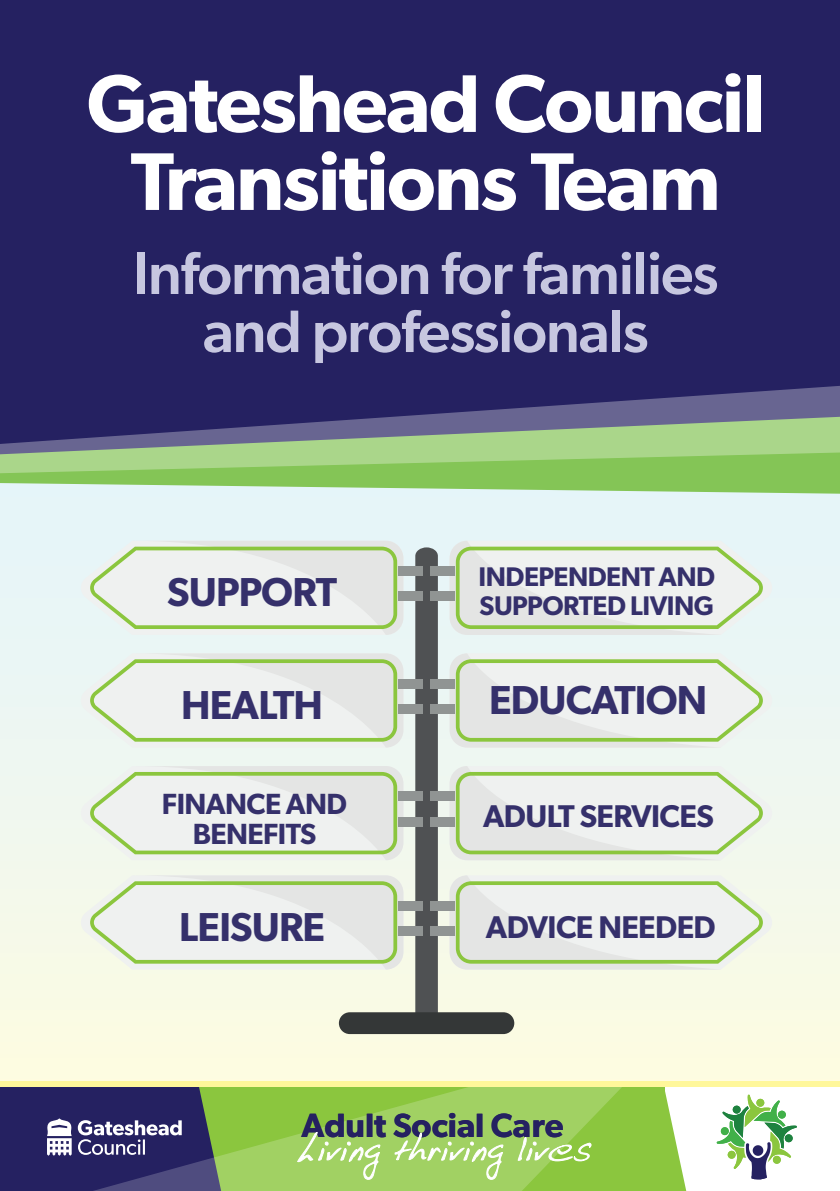
<style>
.page{position:relative;width:840px;height:1191px;background:#fff}
.page>*{position:absolute;margin:0;border:0;box-sizing:border-box;transform-origin:0 0}
.t1{font:600 82px/78px "Gibson";letter-spacing:-.02em;color:#fff;text-align:center}
.t2{font:500 60px/58px "Gibson";letter-spacing:-.02em;color:#c7c7e0;text-align:center}
.t3{font:600 40.4px "Gibson";letter-spacing:-.02em;color:#35306b}
.t4{font:600 33.6px "Gibson";color:#252161}
.t5{font:600 31.6px "Gibson";letter-spacing:-.02em;color:#35306b}
.t6{font:600 29.2px/29.2px "Gibson";letter-spacing:-.02em;color:#35306b;text-align:center}
.t7{font:600 27px/29.2px "Gibson";letter-spacing:-.02em;color:#35306b}
</style>
<div class="page">
<div style="left:0;top:57px;width:839px;height:1029px;background:#f2f8ed"></div>
<svg style="left:415px;top:547px;width:22px;height:465px;background:#555759"></svg>
<div style="left:339px;top:1012px;width:175px;height:22px;background:#343737;border-radius:11px"></div>
<svg style="left:449px;top:541px;width:322px;height:94px"></svg>
<svg style="left:81px;top:541px;width:322px;height:94px"></svg>
<div style="left:397px;top:566px;width:25px;height:9px;background:#909493"></div>
<div style="left:397px;top:592px;width:25px;height:9px;background:#909493"></div>
<div style="left:430px;top:566px;width:25px;height:9px;background:#909493"></div>
<div style="left:430px;top:592px;width:25px;height:9px;background:#909493"></div>
<svg style="left:449px;top:653px;width:314px;height:94px"></svg>
<svg style="left:90px;top:653px;width:313px;height:94px"></svg>
<div style="left:397px;top:679px;width:25px;height:9px;background:#909493"></div>
<div style="left:397px;top:704px;width:25px;height:10px;background:#909493"></div>
<div style="left:430px;top:679px;width:25px;height:9px;background:#909493"></div>
<div style="left:430px;top:704px;width:25px;height:10px;background:#909493"></div>
<svg style="left:449px;top:766px;width:314px;height:94px"></svg>
<svg style="left:90px;top:766px;width:313px;height:94px"></svg>
<div style="left:397px;top:791px;width:25px;height:10px;background:#909493"></div>
<div style="left:397px;top:817px;width:25px;height:9px;background:#909493"></div>
<div style="left:430px;top:791px;width:25px;height:10px;background:#909493"></div>
<div style="left:430px;top:817px;width:25px;height:9px;background:#909493"></div>
<svg style="left:449px;top:875px;width:314px;height:94px"></svg>
<svg style="left:90px;top:875px;width:313px;height:94px"></svg>
<div style="left:397px;top:901px;width:25px;height:9px;background:#909493"></div>
<div style="left:397px;top:926px;width:25px;height:9px;background:#909493"></div>
<div style="left:430px;top:901px;width:25px;height:9px;background:#909493"></div>
<div style="left:430px;top:926px;width:25px;height:9px;background:#909493"></div>
<svg style="left:716px;top:1094px;width:80px;height:85px"></svg>
<div style="left:0;top:1086px;width:198px;height:105px;background:#252161"></div>
<svg style="left:52px;top:1086px;width:465px;height:105px;background:#90bf56"></svg>
<svg style="left:296px;top:1131px;width:84px;height:49px;background:#aed779"></svg>
<svg style="left:394px;top:1132px;width:109px;height:48px;background:#aed779"></svg>
<svg style="left:517px;top:1086px;width:168px;height:105px;background:#9bce59"></svg>
<svg style="left:47px;top:1118px;width:25px;height:37px"></svg>
<svg style="left:78px;top:1086px;width:143px;height:105px"></svg>
<div style="left:0;top:0;width:839px;height:481px;background:#252161"></div>
<div style="left:0;top:1081px;width:839px;height:5px;background:#fff79a"></div>
<svg style="left:0;top:473px;width:839px;height:21px;fill:#84c556"></svg>
<svg style="left:0;top:386px;width:839px;height:87px"></svg>
<h1 class="t1" style="left:86px;top:63px;width:679px">Gateshead Council<br>Transitions Team</h1>
<p class="t2" style="left:133px;top:243px;width:586px">Information for families and professionals</p>
<p class="t3" style="left:167px;top:568px;width:171px">SUPPORT</p>
<p class="t3" style="left:181px;top:681px;width:143px">HEALTH</p>
<p class="t6" style="left:162px;top:789px;width:187px">FINANCE AND<br>BENEFITS</p>
<p class="t3" style="left:179px;top:903px;width:147px">LEISURE</p>
<p class="t7" style="left:478px;top:561px;width:238px">INDEPENDENT AND<br>SUPPORTED LIVING</p>
<p class="t3" style="left:488px;top:675px;width:220px">EDUCATION</p>
<p class="t5" style="left:483px;top:797px;width:232px">ADULT SERVICES</p>
<p class="t5" style="left:485px;top:908px;width:231px">ADVICE NEEDED</p>
<p class="t4" style="left:301px;top:1105px;width:263px">Adult Social Care</p>
</div>
